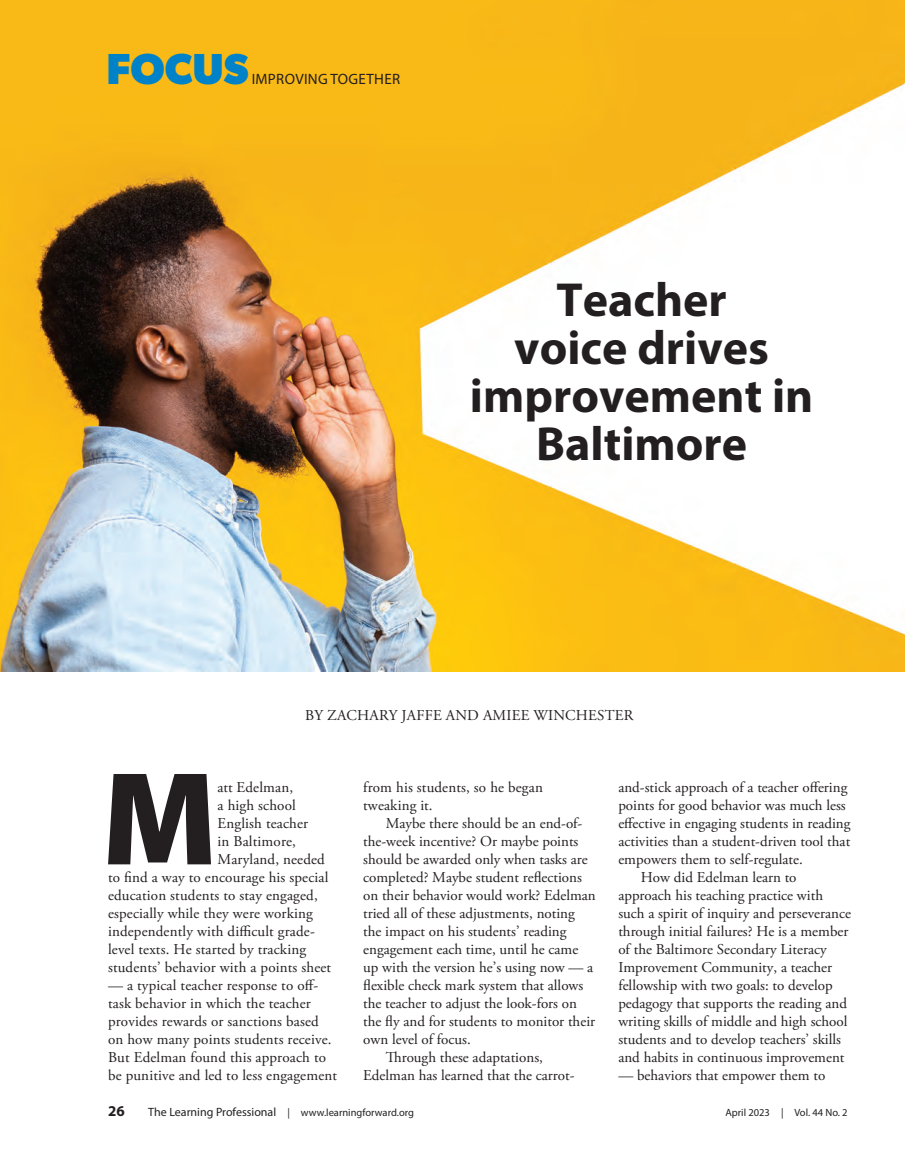
<style>
.page{position:relative;width:905px;height:1175px;background:#fff}
.page>*{position:absolute;margin:0;border:0;box-sizing:border-box;transform-origin:0 0}
.body{font:900 133.95px "Myriad Pro";color:#231f20}
.headline{font:700 48px/48px "Myriad Pro";color:#231f20;text-align:center}
.t1{font:700 43.5px "Gibson";color:#0082c8}
.body-2{font:15px/18px "Adobe Garamond Pro";color:#231f20}
.byline{font:15px "Adobe Garamond Pro";letter-spacing:.015em;color:#231f20}
.t2{font:15px "Myriad Pro";letter-spacing:.02em;color:#231f20}
.t3{font:700 15px "Myriad Pro";color:#231f20}
.t4{font:10.5px "Myriad Pro";color:#231f20}
.s1{font-size:12px}
</style>
<div class="page">
<img style="left:0;top:0;width:904px;height:671px">
<img style="left:904px;top:0;width:1px;height:84px">
<p class="t1" style="left:106px;top:43px;width:144px">FOCUS</p>
<p class="t2" style="left:252px;top:70px;width:150px">IMPROVING TOGETHER</p>
<p class="headline" style="left:470px;top:274px;width:345px">Teacher<br>voice drives improvement in<br>Baltimore</p>
<p class="byline" style="left:305px;top:706px;width:330px">BY ZACHARY JAFFE AND AMIEE WINCHESTER</p>
<p class="body" style="left:102px;top:729px;width:117px">M</p>
<p class="body-2" style="left:217px;top:779px;width:77px">att Edelman,</p>
<p class="body-2" style="left:217px;top:797px;width:80px">a high school</p>
<p class="body-2" style="left:217px;top:815px;width:92px">English teacher</p>
<p class="body-2" style="left:217px;top:833px;width:80px">in Baltimore,</p>
<p class="body-2" style="left:217px;top:851px;width:109px">Maryland, needed</p>
<p class="body-2" style="left:108px;top:869px;width:222px">to find a way to encourage his special</p>
<p class="body-2" style="left:108px;top:887px;width:211px">education students to stay engaged,</p>
<p class="body-2" style="left:108px;top:905px;width:206px">especially while they were working</p>
<p class="body-2" style="left:108px;top:923px;width:208px">independently with difficult grade-</p>
<p class="body-2" style="left:108px;top:941px;width:199px">level texts. He started by tracking</p>
<p class="body-2" style="left:108px;top:959px;width:224px">students’ behavior with a points sheet</p>
<p class="body-2" style="left:108px;top:977px;width:230px">— a typical teacher response to off&shy;task behavior in which the teacher provides rewards or sanctions based on how many points students receive.<br>But Edelman found this approach to be punitive and led to less engagement</p>
<p class="body-2" style="left:363px;top:779px;width:181px">from his students, so he began tweaking it.</p>
<p class="body-2" style="left:363px;top:815px;width:234px;text-indent:22px">Maybe there should be an end-of&shy;the-week incentive? Or maybe points should be awarded only when tasks are completed? Maybe student reflections on their behavior would work? Edelman tried all of these adjustments, noting the impact on his students’ reading engagement each time, until he came up with the version he’s using now — a flexible check mark system that allows the teacher to adjust the look-fors on the fly and for students to monitor their own level of focus.</p>
<p class="body-2" style="left:363px;top:1049px;width:213px;text-indent:22px">Through these adaptations,<br>Edelman has learned that the carrot-</p>
<p class="body-2" style="left:618px;top:779px;width:234px">and-stick approach of a teacher offering points for good behavior was much less effective in engaging students in reading activities than a student-driven tool that empowers them to self-regulate.</p>
<p class="body-2" style="left:618px;top:869px;width:234px;text-indent:22px">How did Edelman learn to approach his teaching practice with such a spirit of inquiry and perseverance through initial failures? He is a member of the Baltimore Secondary Literacy Improvement Community, a teacher fellowship with two goals: to develop pedagogy that supports the reading and writing skills of middle and high school students and to develop teachers’ skills and habits in continuous improvement</p>
<p class="body-2" style="left:618px;top:1067px;width:208px">— behaviors that empower them to</p>
<p class="t3" style="left:108px;top:1101px;width:18px">26</p>
<p class="t4" style="left:148px;top:1106px;width:267px"><span class="s1">The Learning Professional</span> | www.learningforward.org</p>
<p class="t4" style="left:725px;top:1106px;width:124px">April 2023 | Vol. 44 No. 2</p>
</div>
